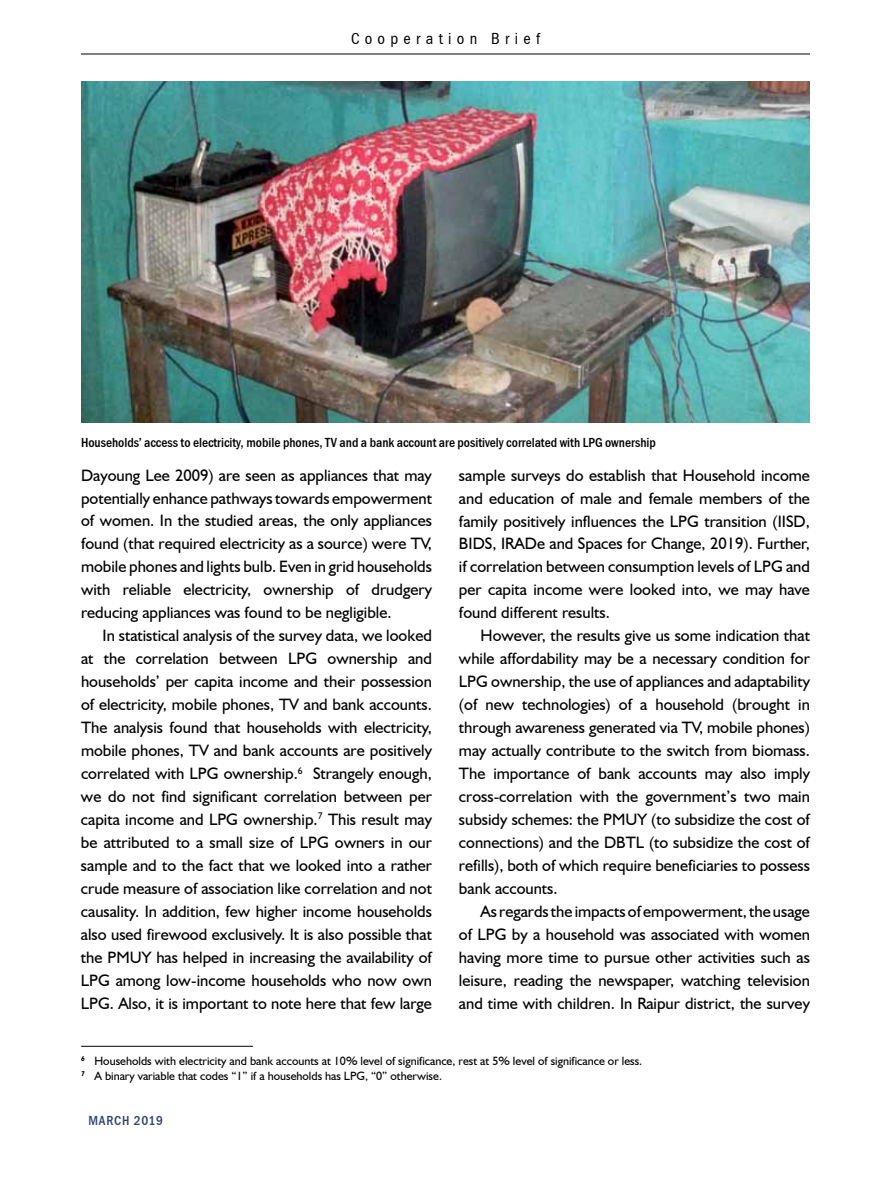
<style>
.page{position:relative;width:891px;height:1188px;background:#fff}
.page>*{position:absolute;margin:0;border:0;box-sizing:border-box;transform-origin:0 0}
.t1{font:16.5px/23px "Humanist 521 BT";color:#000;text-align:justify}
.t2{font:16.5px "Franklin Gothic Cond";letter-spacing:.32em;color:#000}
.t3{font:700 13.5px "Franklin Gothic Cond";color:#000}
.t4{font:700 13.5px "Franklin Gothic Cond";letter-spacing:.06em;color:#2f4471}
.t5{font:12px/15px "Humanist 521 BT";color:#000}
.s1{font-family:"Syntax";font-size:18px;color:#fff}
</style>
<div class="page">
<hr style="left:81px;top:54px;width:729px;height:1px;background:#000">
<hr style="left:81px;top:1046px;width:172px;height:1px;background:#000">
<img style="left:81px;top:81px;width:729px;height:341px">
<p class="t2" style="left:351px;top:30px;width:190px">Cooperation Brief</p>
<p class="t3" style="left:81px;top:435px;width:577px">Households’ access to electricity, mobile phones, TV and a bank account are positively correlated with LPG ownership</p>
<p class="t1" style="left:81px;top:463px;width:353px">Dayoung Lee 2009) are seen as appliances that may potentially enhance pathways towards empowerment of women. In the studied areas, the only appliances found (that required electricity as a source) were TV, mobile phones and lights bulb. Even in grid households with reliable electricity, ownership of drudgery reducing appliances was found to be negligible.</p>
<p class="t1" style="left:81px;top:624px;width:353px;text-indent:22px">In statistical analysis of the survey data, we looked at the correlation between LPG ownership and households’ per capita income and their possession of electricity, mobile phones, TV and bank accounts.<br>The analysis found that households with electricity, mobile phones, TV and bank accounts are positively correlated with LPG ownership.<sup>6</sup> Strangely enough, we do not find significant correlation between per capita income and LPG ownership.<sup>7</sup> This result may be attributed to a small size of LPG owners in our sample and to the fact that we looked into a rather crude measure of association like correlation and not causality. In addition, few higher income households also used firewood exclusively. It is also possible that the PMUY has helped in increasing the availability of LPG among low-income households who now own LPG. Also, it is important to note here that few large</p>
<p class="t1" style="left:459px;top:463px;width:353px">sample surveys do establish that Household income and education of male and female members of the family positively influences the LPG transition (IISD, BIDS, IRADe and Spaces for Change, 2019). Further, if correlation between consumption levels of LPG and per capita income were looked into, we may have found different results.</p>
<p class="t1" style="left:459px;top:624px;width:353px;text-indent:22px">However, the results give us some indication that while affordability may be a necessary condition for LPG ownership, the use of appliances and adaptability (of new technologies) of a household (brought in through awareness generated via TV, mobile phones) may actually contribute to the switch from biomass.<br>The importance of bank accounts may also imply cross-correlation with the government’s two main subsidy schemes: the PMUY (to subsidize the cost of connections) and the DBTL (to subsidize the cost of refills), both of which require beneficiaries to possess bank accounts.</p>
<p class="t1" style="left:459px;top:900px;width:353px;text-indent:22px">As regards the impacts of empowerment, the usage of LPG by a household was associated with women having more time to pursue other activities such as leisure, reading the newspaper, watching television and time with children. In Raipur district, the survey</p>
<p class="t5" style="left:81px;top:1053px;width:563px"><sup>6</sup> Households with electricity and bank accounts at 10% level of significance, rest at 5% level of significance or less.<br><sup>7</sup> A binary variable that codes “1” if a households has LPG, “0” otherwise.</p>
<p class="t4" style="left:60px;top:1113px;width:104px"><span class="s1">4</span> MARCH 2019</p>
</div>
